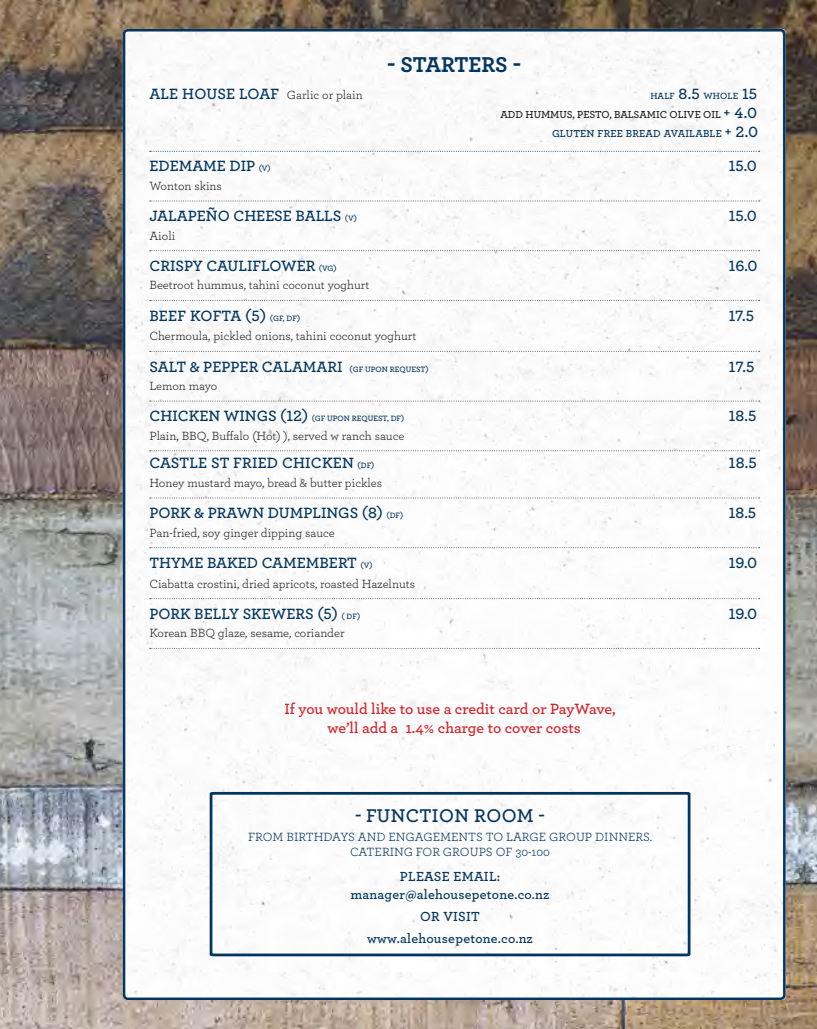
<style>
.page{position:relative;width:817px;height:1029px;background:#fff}
.page>*{position:absolute;margin:0;border:0;box-sizing:border-box;transform-origin:0 0}
.t1{font:700 22.5px "Archer";color:#03355e}
.t2{font:600 19.38px "Archer";letter-spacing:.02em;color:#03355e}
.t3{font:600 15.62px "Archer";color:#03355e}
.t4{font:600 15.62px/18.8px "Archer";letter-spacing:-.005em;color:#d1232a;text-align:center}
.t5{font:600 13.75px/18px "Archer";letter-spacing:.02em;color:#03355e;text-align:center}
.t6{font:12.5px "Archer";color:#231f20}
.t7{font:12.5px/15px "Archer";color:#03355e;text-align:center}
.t8{font:600 10.62px/18.8px "Archer";color:#231f20;text-align:right}
.t9{font:600 9.38px "Archer";letter-spacing:.01em;color:#03355e}
.t10{font:600 8.12px "Archer";color:#03355e}
.s1{font-weight:600;font-size:15.62px;color:#03355e}
.s2{font-size:15.62px}
.s3{font-size:15.62px;color:#03355e}
.s4{color:#03355e}
.s5{font-size:8.12px}
</style>
<div class="page">
<img style="left:0;top:0;width:817px;height:1029px">
<img style="left:123px;top:29px;width:662px;height:971px">
<svg style="left:150px;top:151px;width:609px;height:1px"></svg>
<svg style="left:150px;top:201px;width:609px;height:1px"></svg>
<svg style="left:150px;top:250px;width:609px;height:1px"></svg>
<svg style="left:150px;top:300px;width:609px;height:1px"></svg>
<svg style="left:150px;top:351px;width:609px;height:1px"></svg>
<svg style="left:150px;top:401px;width:609px;height:1px"></svg>
<svg style="left:150px;top:450px;width:609px;height:1px"></svg>
<svg style="left:150px;top:498px;width:609px;height:1px"></svg>
<svg style="left:150px;top:547px;width:609px;height:1px"></svg>
<svg style="left:150px;top:598px;width:609px;height:1px"></svg>
<svg style="left:150px;top:648px;width:609px;height:1px"></svg>
<svg style="left:208px;top:790px;width:484px;height:167px"></svg>
<h1 class="t1" style="left:387px;top:47px;width:135px">- STARTERS -</h1>
<p class="t6" style="left:149px;top:86px;width:215px"><span class="s1">ALE HOUSE LOAF</span> Garlic or plain</p>
<p class="t9" style="left:650px;top:89px;width:108px">HALF <span class="s2">8.5</span> WHOLE <span class="s2">15</span></p>
<p class="t8" style="left:500px;top:104px;width:259px">ADD HUMMUS, PESTO, BALSAMIC OLIVE OIL <span class="s3">+ 4.0<br></span><span class="s4">GLUTEN FREE BREAD AVAILABLE</span> <span class="s3">+ 2.0</span></p>
<p class="t3" style="left:149px;top:155px;width:123px">EDEMAME DIP <span class="s5">(V)</span></p>
<p class="t3" style="left:729px;top:155px;width:29px">15.0</p>
<p class="t6" style="left:149px;top:177px;width:74px">Wonton skins</p>
<p class="t3" style="left:149px;top:204px;width:209px">JALAPEÑO CHEESE BALLS <span class="s5">(V)</span></p>
<p class="t3" style="left:729px;top:204px;width:29px">15.0</p>
<p class="t6" style="left:149px;top:227px;width:27px">Aioli</p>
<p class="t3" style="left:149px;top:254px;width:189px">CRISPY CAULIFLOWER <span class="s5">(VG)</span></p>
<p class="t3" style="left:729px;top:254px;width:30px">16.0</p>
<p class="t6" style="left:149px;top:277px;width:221px">Beetroot hummus, tahini coconut yoghurt</p>
<p class="t3" style="left:149px;top:304px;width:152px">BEEF KOFTA (5) <span class="s5">(GF, DF)</span></p>
<p class="t3" style="left:729px;top:304px;width:27px">17.5</p>
<p class="t6" style="left:149px;top:328px;width:268px">Chermoula, pickled onions, tahini coconut yoghurt</p>
<p class="t3" style="left:149px;top:355px;width:281px">SALT &amp; PEPPER CALAMARI <span class="s5">(GF UPON REQUEST)</span></p>
<p class="t3" style="left:729px;top:355px;width:27px">17.5</p>
<p class="t6" style="left:149px;top:377px;width:69px">Lemon mayo</p>
<p class="t10" style="left:149px;top:412px;width:256px"><span class="s2">CHICKEN WINGS (12)</span> (GF UPON REQUEST, DF)</p>
<p class="t3" style="left:729px;top:404px;width:29px">18.5</p>
<p class="t6" style="left:149px;top:427px;width:256px">Plain, BBQ, Buffalo (Hot) ), served w ranch sauce</p>
<p class="t3" style="left:149px;top:451px;width:227px">CASTLE ST FRIED CHICKEN <span class="s5">(DF)</span></p>
<p class="t3" style="left:729px;top:451px;width:29px">18.5</p>
<p class="t6" style="left:149px;top:474px;width:234px">Honey mustard mayo, bread &amp; butter pickles</p>
<p class="t3" style="left:149px;top:501px;width:255px">PORK &amp; PRAWN DUMPLINGS (8) <span class="s5">(DF)</span></p>
<p class="t3" style="left:729px;top:501px;width:29px">18.5</p>
<p class="t6" style="left:149px;top:524px;width:187px">Pan-fried, soy ginger dipping sauce</p>
<p class="t3" style="left:149px;top:551px;width:225px">THYME BAKED CAMEMBERT <span class="s5">(V)</span></p>
<p class="t3" style="left:729px;top:551px;width:30px">19.0</p>
<p class="t6" style="left:149px;top:575px;width:267px">Ciabatta crostini, dried apricots, roasted Hazelnuts</p>
<p class="t3" style="left:149px;top:602px;width:212px">PORK BELLY SKEWERS (5) <span class="s5">( DF)</span></p>
<p class="t3" style="left:729px;top:602px;width:30px">19.0</p>
<p class="t6" style="left:149px;top:624px;width:197px">Korean BBQ glaze, sesame, coriander</p>
<p class="t4" style="left:284px;top:698px;width:333px">If you would like to use a credit card or PayWave, we’ll add a 1.4% charge to cover costs</p>
<h2 class="t2" style="left:355px;top:801px;width:191px">- FUNCTION ROOM -</h2>
<p class="t7" style="left:248px;top:828px;width:406px">FROM BIRTHDAYS AND ENGAGEMENTS TO LARGE GROUP DINNERS.<br>CATERING FOR GROUPS OF 30-100</p>
<p class="t5" style="left:351px;top:867px;width:200px">PLEASE EMAIL: manager@alehousepetone.co.nz</p>
<p class="t5" style="left:367px;top:905px;width:167px;line-height:21.9px">OR VISIT www.alehousepetone.co.nz</p>
</div>
